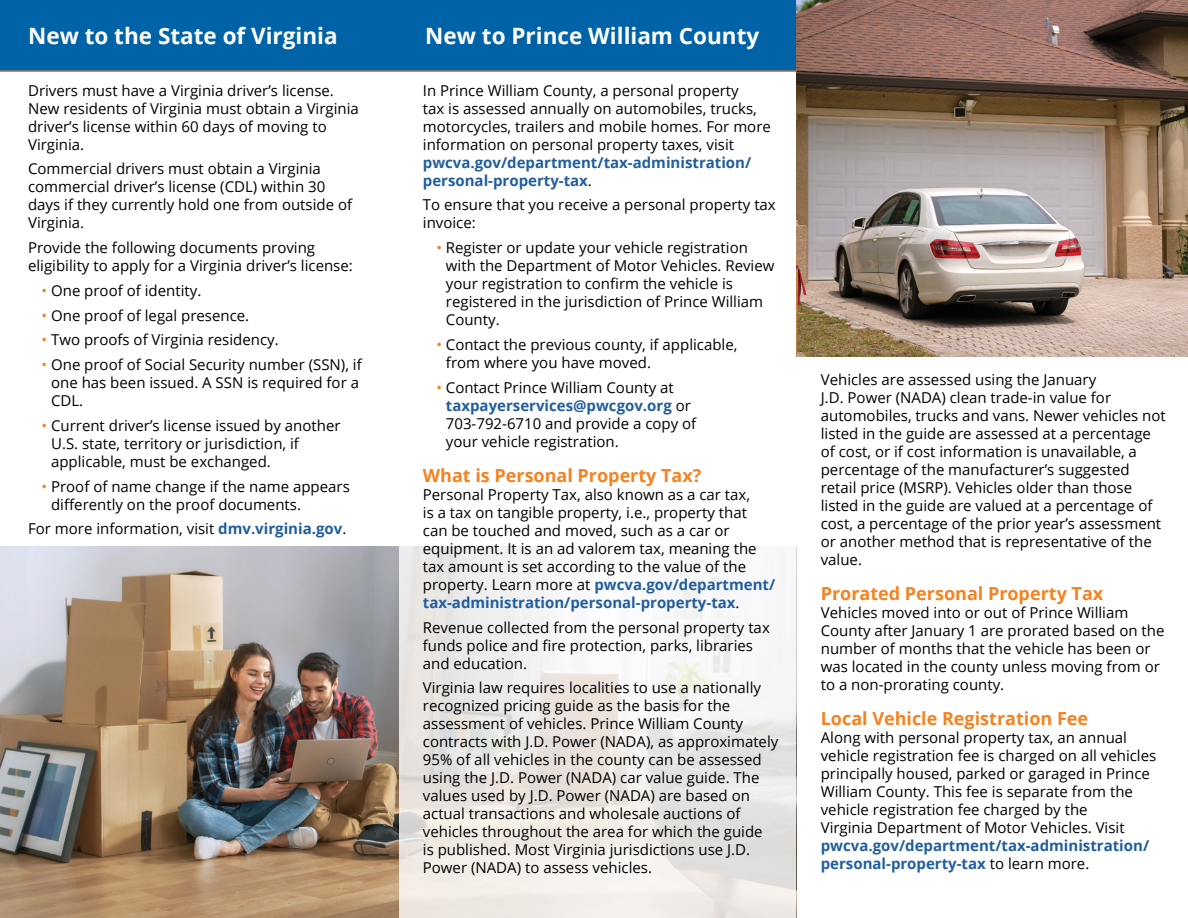
<style>
.page{position:relative;width:1188px;height:918px;background:#fff}
.page>*{position:absolute;margin:0;border:0;box-sizing:border-box;transform-origin:0 0}
.t1{font:700 22.5px "Open Sans";color:#fff}
.t2{font:700 18px "Open Sans";color:#f58220}
.t3{font:15px/18px "Open Sans";color:#000}
.t4{font:700 15px/18px "Open Sans";color:#215e9e}
.s1{color:#f58220}
.s2{font-weight:700;color:#215e9e}
.s3{font-weight:400;color:#000}
</style>
<div class="page">
<img style="left:0;top:546px;width:400px;height:372px">
<div style="left:0;top:0;width:1188px;height:71px;background:#0063a7"></div>
<img style="left:796px;top:0;width:392px;height:356px">
<svg style="left:400px;top:546px;width:396px;height:372px"></svg>
<hr style="left:0;top:71px;width:797px;height:1px;background:#f58220">
<h1 class="t1" style="left:28px;top:20px;width:311px">New to the State of Virginia</h1>
<h1 class="t1" style="left:425px;top:20px;width:336px">New to Prince William County</h1>
<p class="t3" style="left:28px;top:81px;width:332px">Drivers must have a Virginia driver’s license.<br>New residents of Virginia must obtain a Virginia driver’s license within 60 days of moving to Virginia.</p>
<p class="t3" style="left:28px;top:160px;width:326px">Commercial drivers must obtain a Virginia commercial driver’s license (CDL) within 30 days if they currently hold one from outside of Virginia.</p>
<p class="t3" style="left:28px;top:238px;width:326px">Provide the following documents proving eligibility to apply for a Virginia driver’s license:</p>
<p class="t3" style="left:42px;top:281px;width:161px"><span class="s1">•</span> One proof of identity.</p>
<p class="t3" style="left:42px;top:306px;width:209px"><span class="s1">•</span> One proof of legal presence.</p>
<p class="t3" style="left:42px;top:331px;width:239px"><span class="s1">•</span> Two proofs of Virginia residency.</p>
<p class="t3" style="left:51px;top:355px;width:312px;text-indent:-10px"><span class="s1">•</span> One proof of Social Security number (SSN), if one has been issued. A SSN is required for a<br>CDL.</p>
<p class="t3" style="left:51px;top:416px;width:291px;text-indent:-10px"><span class="s1">•</span> Current driver’s license issued by another<br>U.S. state, territory or jurisdiction, if applicable, must be exchanged.</p>
<p class="t3" style="left:51px;top:477px;width:300px;text-indent:-10px"><span class="s1">•</span> Proof of name change if the name appears differently on the proof documents.</p>
<p class="t3" style="left:28px;top:520px;width:320px">For more information, visit <span class="s2">dmv.virginia.gov</span>.</p>
<p class="t3" style="left:423px;top:81px;width:350px">In Prince William County, a personal property<br>tax is assessed annually on automobiles, trucks, motorcycles, trailers and mobile homes. For more information on personal property taxes, visit</p>
<p class="t4" style="left:423px;top:153px;width:330px">pwcva.gov/department/tax-administration/ personal-property-tax<span class="s3">.</span></p>
<p class="t3" style="left:423px;top:196px;width:354px">To ensure that you receive a personal property tax invoice:</p>
<p class="t3" style="left:446px;top:238px;width:330px;text-indent:-10px"><span class="s1">•</span> Register or update your vehicle registration with the Department of Motor Vehicles. Review your registration to confirm the vehicle is registered in the jurisdiction of Prince William County.</p>
<p class="t3" style="left:446px;top:335px;width:293px;text-indent:-10px"><span class="s1">•</span> Contact the previous county, if applicable, from where you have moved.</p>
<p class="t3" style="left:446px;top:378px;width:252px;text-indent:-10px"><span class="s1">•</span> Contact Prince William County at <span class="s2">taxpayerservices@pwcgov.org</span> or<br>703-792-6710 and provide a copy of your vehicle registration.</p>
<p class="t2" style="left:423px;top:463px;width:280px">What is Personal Property Tax?</p>
<p class="t3" style="left:423px;top:485px;width:354px">Personal Property Tax, also known as a car tax,<br>is a tax on tangible property, i.e., property that can be touched and moved, such as a car or equipment. It is an ad valorem tax, meaning the tax amount is set according to the value of the property. Learn more at <span class="s2">pwcva.gov/department/ tax-administration/personal-property-tax</span>.</p>
<p class="t3" style="left:423px;top:618px;width:348px">Revenue collected from the personal property tax funds police and fire protection, parks, libraries and education.</p>
<p class="t3" style="left:423px;top:678px;width:357px">Virginia law requires localities to use a nationally recognized pricing guide as the basis for the assessment of vehicles. Prince William County contracts with J.D. Power (NADA), as approximately 95% of all vehicles in the county can be assessed using the J.D. Power (NADA) car value guide. The values used by J.D. Power (NADA) are based on actual transactions and wholesale auctions of vehicles throughout the area for which the guide<br>is published. Most Virginia jurisdictions use J.D.<br>Power (NADA) to assess vehicles.</p>
<p class="t3" style="left:821px;top:370px;width:347px">Vehicles are assessed using the January<br>J.D. Power (NADA) clean trade-in value for automobiles, trucks and vans. Newer vehicles not listed in the guide are assessed at a percentage of cost, or if cost information is unavailable, a percentage of the manufacturer’s suggested retail price (MSRP). Vehicles older than those listed in the guide are valued at a percentage of cost, a percentage of the prior year’s assessment or another method that is representative of the value.</p>
<p class="t2" style="left:821px;top:581px;width:284px">Prorated Personal Property Tax</p>
<p class="t3" style="left:821px;top:603px;width:345px">Vehicles moved into or out of Prince William County after January 1 are prorated based on the number of months that the vehicle has been or was located in the county unless moving from or to a non-prorating county.</p>
<p class="t2" style="left:821px;top:706px;width:269px">Local Vehicle Registration Fee</p>
<p class="t3" style="left:821px;top:729px;width:337px">Along with personal property tax, an annual vehicle registration fee is charged on all vehicles principally housed, parked or garaged in Prince William County. This fee is separate from the vehicle registration fee charged by the<br>Virginia Department of Motor Vehicles. Visit</p>
<p class="t4" style="left:821px;top:837px;width:330px">pwcva.gov/department/tax-administration/ personal-property-tax <span class="s3">to learn more.</span></p>
</div>
